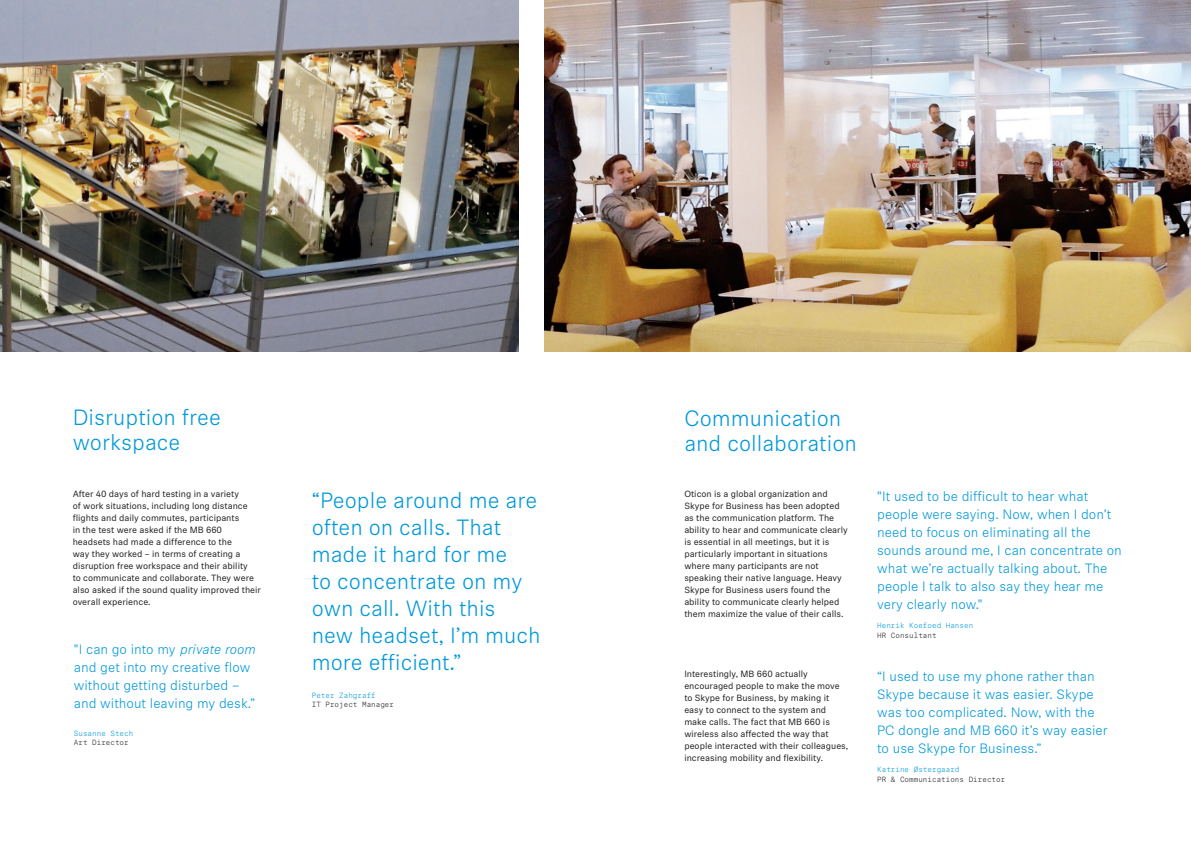
<style>
.page{position:relative;width:1191px;height:842px;background:#fff}
.page>*{position:absolute;margin:0;border:0;box-sizing:border-box;transform-origin:0 0}
.t1{font:300 22px/27px "Sennheiser Neue";color:#0098da}
.t2{font:300 13.5px/18px "Sennheiser Neue";color:#0098da}
.t3{font:9px/12px "Sennheiser Neue";color:#231f20}
.t4{font:7.5px "Sennheiser Neue Monospaced";color:#231f20}
.t5{font:7.5px "Sennheiser Neue Monospaced";color:#0098da}
.s1{font-style:italic}
</style>
<div class="page">
<img style="left:545px;top:0;width:646px;height:352px">
<img style="left:0;top:0;width:519px;height:352px">
<h1 class="t1" style="left:73px;top:403px;width:150px;line-height:25.5px">Disruption free workspace</h1>
<p class="t3" style="left:73px;top:488px;width:190px">After 40 days of hard testing in a variety<br>of work situations, including long distance flights and daily commutes, participants<br>in the test were asked if the MB 660 headsets had made a difference to the<br>way they worked – in terms of creating a disruption free workspace and their ability<br>to communicate and collaborate. They were also asked if the sound quality improved their overall experience.</p>
<h2 class="t2" style="left:74px;top:639px;width:183px">"I can go into my <span class="s1">private room </span>and get into my creative flow without getting disturbed – and without leaving my desk.”</h2>
<p class="t5" style="left:74px;top:728px;width:61px">Susanne Stech</p>
<p class="t4" style="left:74px;top:738px;width:56px">Art Director</p>
<h1 class="t1" style="left:312px;top:486px;width:230px">“People around me are often on calls. That made it hard for me<br>to concentrate on my own call. With this new headset, I’m much more efficient.”</h1>
<p class="t5" style="left:312px;top:690px;width:66px">Peter Zahgraff</p>
<p class="t4" style="left:312px;top:700px;width:84px">IT Project Manager</p>
<h1 class="t1" style="left:684px;top:405px;width:174px;line-height:25.5px">Communication and collaboration</h1>
<p class="t3" style="left:684px;top:488px;width:165px">Oticon is a global organization and Skype for Business has been adopted as the communication platform. The ability to hear and communicate clearly is essential in all meetings, but it is particularly important in situations where many participants are not speaking their native language. Heavy Skype for Business users found the ability to communicate clearly helped them maximize the value of their calls.</p>
<p class="t3" style="left:684px;top:667px;width:165px">Interestingly, MB 660 actually encouraged people to make the move to Skype for Business, by making it easy to connect to the system and make calls. The fact that MB 660 is wireless also affected the way that people interacted with their colleagues, increasing mobility and flexibility.</p>
<p class="t2" style="left:877px;top:486px;width:246px">"It used to be difficult to hear what people were saying. Now, when I don’t need to focus on eliminating all the sounds around me, I can concentrate on what we’re actually talking about. The people I talk to also say they hear me very clearly now."</p>
<p class="t5" style="left:877px;top:621px;width:98px">Henrik Koefoed Hansen</p>
<p class="t4" style="left:877px;top:630px;width:61px">HR Consultant</p>
<h2 class="t2" style="left:877px;top:666px;width:232px">“I used to use my phone rather than<br>Skype because it was easier. Skype was too complicated. Now, with the<br>PC dongle and MB 660 it’s way easier to use Skype for Business.”</h2>
<p class="t5" style="left:877px;top:764px;width:84px">Katrine Østergaard</p>
<p class="t4" style="left:877px;top:774px;width:130px">PR &amp; Communications Director</p>
</div>
